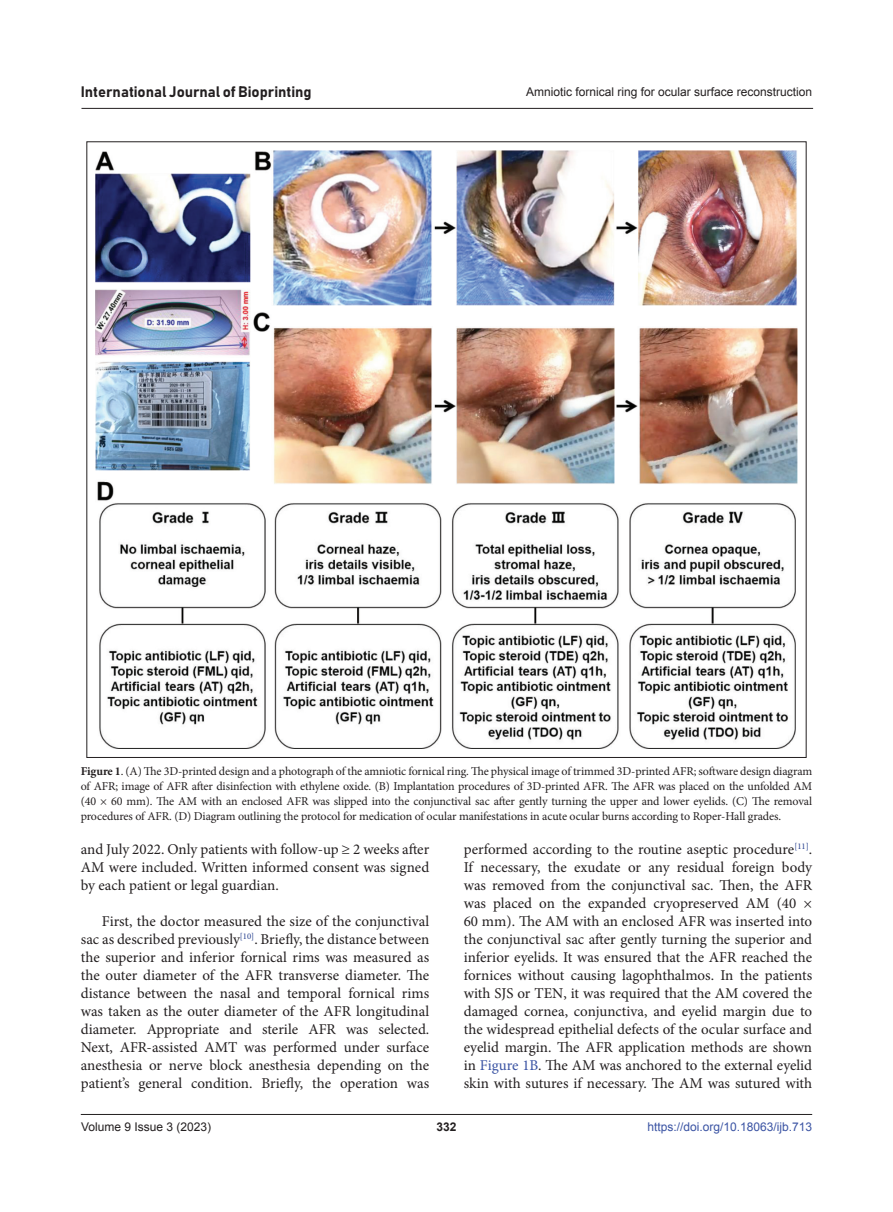
<style>
.page{position:relative;width:893px;height:1212px;background:#fff}
.page>*{position:absolute;margin:0;border:0;box-sizing:border-box;transform-origin:0 0}
.body_text{font:15px/18px "Minion Pro";color:#231f20;text-align:justify}
.body_text_first{font:15px/18px "Minion Pro";color:#231f20;text-align:justify}
.t1{font:15px "Bahnschrift";color:#231f20}
.figLends{font:12px/15px "Minion Pro";letter-spacing:-.01em;color:#231f20;text-align:justify}
.t2{font:12px "Arial";color:#231f20}
.t3{font:12px "Arial";color:#3a53a3}
.t4{font:700 12px "Arial";color:#231f20}
.s1{font-weight:700}
.s2{color:#3a53a3}
</style>
<div class="page">
<hr style="left:81px;top:1114px;width:731px;height:1px;background:#231f20">
<hr style="left:81px;top:108px;width:732px;height:1px;background:#231f20">
<img style="left:96px;top:151px;width:701px;height:597px">
<p class="t1" style="left:81px;top:83px;width:232px">International Journal of Bioprinting</p>
<p class="t2" style="left:526px;top:84px;width:288px">Amniotic fornical ring for ocular surface reconstruction</p>
<p class="figLends" style="left:81px;top:764px;width:733px"><span class="s1">Figure 1</span>. (A) The 3D-printed design and a photograph of the amniotic fornical ring. The physical image of trimmed 3D-printed AFR; software design diagram of AFR; image of AFR after disinfection with ethylene oxide. (B) Implantation procedures of 3D-printed AFR. The AFR was placed on the unfolded AM (40 × 60 mm). The AM with an enclosed AFR was slipped into the conjunctival sac after gently turning the upper and lower eyelids. (C) The removal procedures of AFR. (D) Diagram outlining the protocol for medication of ocular manifestations in acute ocular burns according to Roper-Hall grades.</p>
<p class="body_text_first" style="left:81px;top:840px;width:350px">and July 2022. Only patients with follow-up ≥ 2 weeks after AM were included. Written informed consent was signed by each patient or legal guardian.</p>
<p class="body_text" style="left:81px;top:912px;width:350px;text-indent:21px">First, the doctor measured the size of the conjunctival sac as described previously<sup>[10]</sup>. Briefly, the distance between the superior and inferior fornical rims was measured as the outer diameter of the AFR transverse diameter. The distance between the nasal and temporal fornical rims was taken as the outer diameter of the AFR longitudinal diameter. Appropriate and sterile AFR was selected.<br>Next, AFR-assisted AMT was performed under surface anesthesia or nerve block anesthesia depending on the patient’s general condition. Briefly, the operation was</p>
<p class="body_text" style="left:464px;top:840px;width:350px">performed according to the routine aseptic procedure<sup>[11]</sup>.<br>If necessary, the exudate or any residual foreign body was removed from the conjunctival sac. Then, the AFR was placed on the expanded cryopreserved AM (40 × 60 mm). The AM with an enclosed AFR was inserted into the conjunctival sac after gently turning the superior and inferior eyelids. It was ensured that the AFR reached the fornices without causing lagophthalmos. In the patients with SJS or TEN, it was required that the AM covered the damaged cornea, conjunctiva, and eyelid margin due to the widespread epithelial defects of the ocular surface and eyelid margin. The AFR application methods are shown in <span class="s2">Figure 1B</span>. The AM was anchored to the external eyelid skin with sutures if necessary. The AM was sutured with</p>
<p class="t2" style="left:81px;top:1119px;width:132px">Volume 9 Issue 3 (2023)</p>
<p class="t4" style="left:436px;top:1119px;width:22px">332</p>
<p class="t3" style="left:647px;top:1119px;width:166px">https://doi.org/10.18063/ijb.713</p>
</div>
